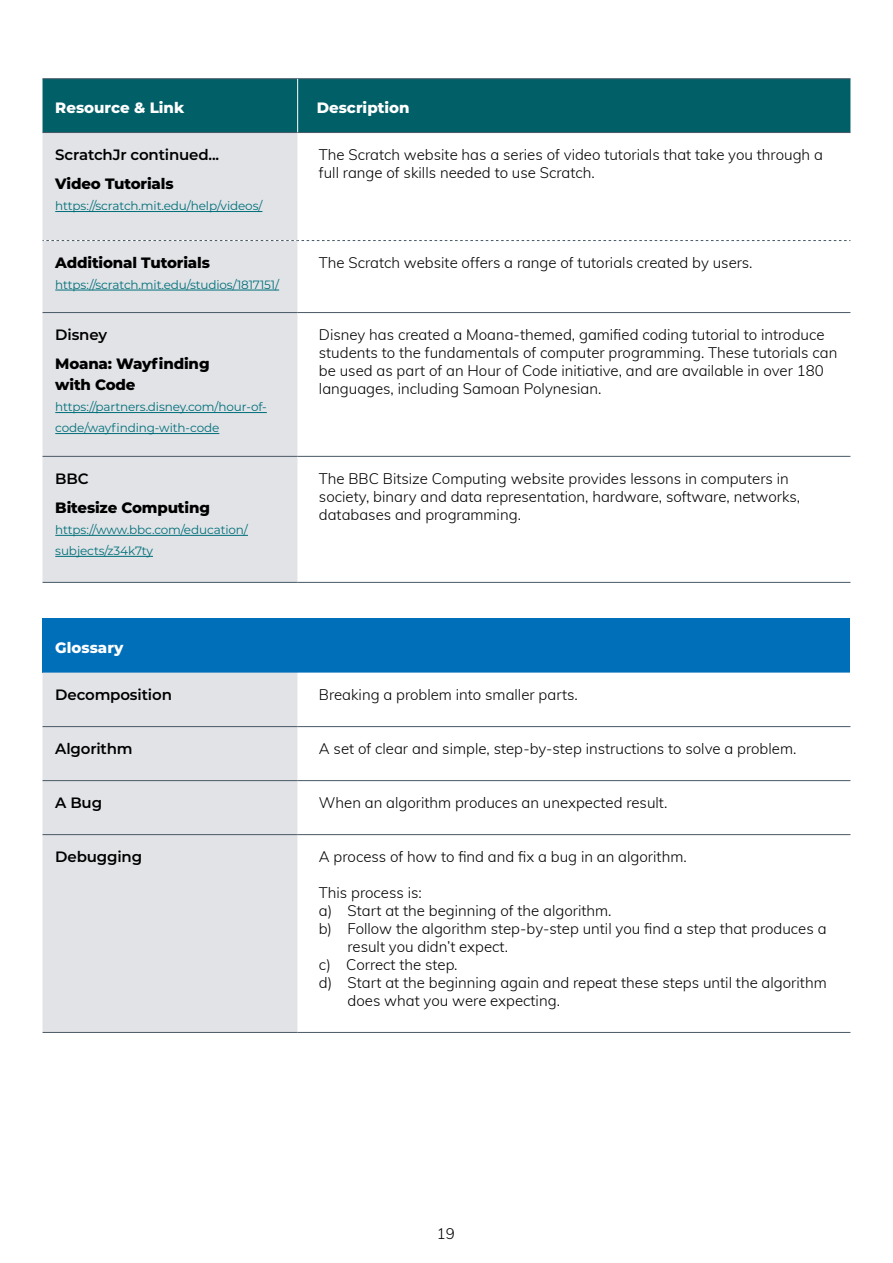
<style>
.page{position:relative;width:893px;height:1263px;background:#fff}
.page>*{position:absolute;margin:0;border:0;box-sizing:border-box;transform-origin:0 0}
.t1{font:300 15px/18px "Muli";color:#000}
.t2{font:800 15px/21px "Montserrat";letter-spacing:-.01em;color:#000}
.t3{font:600 15px "Montserrat";letter-spacing:-.01em;color:#000}
.t4{font:800 15px "Montserrat";color:#fff}
.t5{font:12px/21px "Montserrat";letter-spacing:-.01em;color:#006f79}
</style>
<div class="page">
<div style="left:43px;top:619px;width:807px;height:54px;background:#006fba"></div>
<div style="left:43px;top:673px;width:255px;height:359px;background:#e1e3e7"></div>
<svg style="left:298px;top:727px;width:552px;height:305px"></svg>
<hr style="left:43px;top:726px;width:255px;height:1px;background:#485865">
<hr style="left:298px;top:726px;width:552px;height:1px;background:#485865">
<hr style="left:43px;top:780px;width:255px;height:1px;background:#485865">
<hr style="left:298px;top:780px;width:552px;height:1px;background:#485865">
<hr style="left:43px;top:834px;width:255px;height:1px;background:#485865">
<hr style="left:298px;top:834px;width:552px;height:1px;background:#485865">
<hr style="left:43px;top:1032px;width:255px;height:1px;background:#485865">
<hr style="left:298px;top:1032px;width:552px;height:1px;background:#485865">
<div style="left:43px;top:79px;width:807px;height:53px;background:#005f67"></div>
<div style="left:43px;top:133px;width:255px;height:449px;background:#e1e3e7"></div>
<svg style="left:298px;top:313px;width:552px;height:269px"></svg>
<hr style="left:43px;top:78px;width:255px;height:1px;background:#485865">
<hr style="left:298px;top:78px;width:552px;height:1px;background:#485865">
<hr style="left:43px;top:132px;width:255px;height:1px;background:#485865">
<hr style="left:298px;top:132px;width:552px;height:1px;background:#485865">
<hr style="left:43px;top:312px;width:255px;height:1px;background:#485865">
<hr style="left:298px;top:312px;width:552px;height:1px;background:#485865">
<hr style="left:43px;top:456px;width:255px;height:1px;background:#485865">
<hr style="left:298px;top:456px;width:552px;height:1px;background:#485865">
<hr style="left:43px;top:582px;width:255px;height:1px;background:#485865">
<hr style="left:298px;top:582px;width:552px;height:1px;background:#485865">
<hr style="left:297px;top:79px;width:1px;height:53px;background:#fff">
<svg style="left:43px;top:240px;width:807px;height:1px"></svg>
<hr style="left:55px;top:211px;width:207px;height:1px;background:#006f79">
<hr style="left:55px;top:290px;width:224px;height:1px;background:#006f79">
<hr style="left:55px;top:412px;width:212px;height:1px;background:#006f79">
<hr style="left:55px;top:433px;width:164px;height:1px;background:#006f79">
<hr style="left:55px;top:535px;width:193px;height:1px;background:#006f79">
<hr style="left:55px;top:556px;width:98px;height:1px;background:#006f79">
<p class="t4" style="left:55px;top:97px;width:131px">Resource &amp; Link</p>
<p class="t4" style="left:317px;top:97px;width:94px">Description</p>
<p class="t3" style="left:55px;top:144px;width:165px">ScratchJr continued...</p>
<p class="t2" style="left:55px;top:173px;width:120px">Video Tutorials</p>
<p class="t5" style="left:55px;top:195px;width:209px">https://scratch.mit.edu/help/videos/</p>
<p class="t1" style="left:319px;top:145px;width:506px">The Scratch website has a series of video tutorials that take you through a full range of skills needed to use Scratch.</p>
<p class="t2" style="left:55px;top:251px;width:156px">Additional Tutorials</p>
<p class="t5" style="left:55px;top:274px;width:225px">https://scratch.mit.edu/studios/1817151/</p>
<p class="t3" style="left:55px;top:324px;width:53px">Disney</p>
<p class="t2" style="left:55px;top:353px;width:156px">Moana: Wayfinding with Code</p>
<p class="t5" style="left:55px;top:396px;width:213px">https://partners.disney.com/hour-of&shy;code/wayfinding-with-code</p>
<p class="t3" style="left:55px;top:468px;width:35px">BBC</p>
<p class="t2" style="left:55px;top:496px;width:156px">Bitesize Computing</p>
<p class="t5" style="left:55px;top:519px;width:194px">https://www.bbc.com/education/ subjects/z34k7ty</p>
<p class="t1" style="left:319px;top:253px;width:435px">The Scratch website offers a range of tutorials created by users.</p>
<p class="t1" style="left:319px;top:325px;width:520px">Disney has created a Moana-themed, gamified coding tutorial to introduce students to the fundamentals of computer programming. These tutorials can be used as part of an Hour of Code initiative, and are available in over 180 languages, including Samoan Polynesian.</p>
<p class="t1" style="left:319px;top:469px;width:483px">The BBC Bitsize Computing website provides lessons in computers in society, binary and data representation, hardware, software, networks, databases and programming.</p>
<p class="t4" style="left:55px;top:636px;width:70px">Glossary</p>
<p class="t3" style="left:55px;top:684px;width:118px">Decomposition</p>
<p class="t1" style="left:319px;top:685px;width:260px">Breaking a problem into smaller parts.</p>
<p class="t3" style="left:55px;top:738px;width:79px">Algorithm</p>
<p class="t1" style="left:319px;top:739px;width:479px">A set of clear and simple, step-by-step instructions to solve a problem.</p>
<p class="t3" style="left:55px;top:792px;width:48px">A Bug</p>
<p class="t1" style="left:319px;top:793px;width:350px">When an algorithm produces an unexpected result.</p>
<p class="t3" style="left:55px;top:846px;width:88px">Debugging</p>
<p class="t1" style="left:319px;top:847px;width:369px">A process of how to find and fix a bug in an algorithm.</p>
<p class="t1" style="left:319px;top:883px;width:104px">This process is:</p>
<p class="t1" style="left:319px;top:901px;width:294px">a) Start at the beginning of the algorithm.</p>
<p class="t1" style="left:319px;top:919px;width:509px">b) Follow the algorithm step-by-step until you find a step that produces a</p>
<p class="t1" style="left:347px;top:937px;width:162px">result you didn’t expect.</p>
<p class="t1" style="left:319px;top:955px;width:140px">c) Correct the step.</p>
<p class="t1" style="left:319px;top:973px;width:509px">d) Start at the beginning again and repeat these steps until the algorithm</p>
<p class="t1" style="left:348px;top:991px;width:214px">does what you were expecting.</p>
<p class="t1" style="left:437px;top:1224px;width:19px">19</p>
</div>
